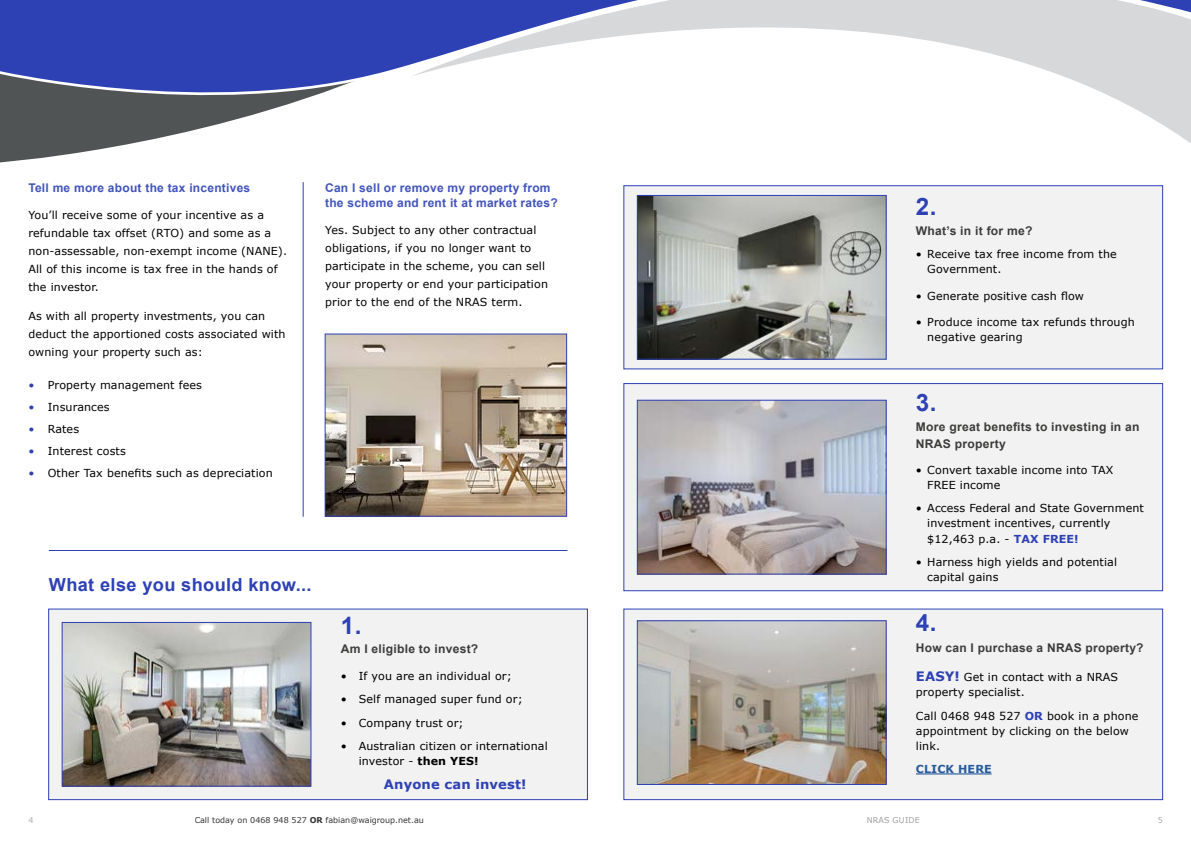
<style>
.page{position:relative;width:1191px;height:842px;background:#fff}
.page>*{position:absolute;margin:0;border:0;box-sizing:border-box;transform-origin:0 0}
.t1{font:700 24px "Arial";color:#2d41b5}
.t2{font:700 18px "Arial";letter-spacing:.02em;color:#2d41b5}
.t3{font:700 13px "Verdana";letter-spacing:.01em;color:#2d41b5}
.t4{font:700 12px/17px "Arial";letter-spacing:.02em;color:#3c3c3b}
.t5{font:700 12px/15px "Arial";letter-spacing:.02em;color:#4254bc}
.t6{font:11px/18px "Verdana";letter-spacing:.01em;color:#000}
.t7{font:700 11px "Verdana";letter-spacing:.01em;color:#275b9b}
.t8{font:8px "Verdana";color:#000}
.t9{font:8px "Verdana";letter-spacing:.02em;color:#878787}
.s1{color:#2d41b5}
.s2{font-weight:700}
.s3{font-weight:700;color:#2d41b5}
.s4{font-weight:700;font-size:13px;color:#2d41b5}
</style>
<div class="page">
<svg style="left:0;top:123px;width:222px;height:40px"></svg>
<svg style="left:0;top:120px;width:1191px;height:3px"></svg>
<svg style="left:0;top:0;width:1191px;height:120px"></svg>
<img style="left:327px;top:335px;width:238px;height:180px">
<div style="left:325px;top:333px;width:242px;height:184px;border:1px solid #2d41b5"></div>
<hr style="left:303px;top:182px;width:1px;height:335px;background:#2d41b5">
<div style="left:48px;top:608px;width:540px;height:192px;background:#f2f2f2;border:1px solid #2d41b5"></div>
<img style="left:64px;top:624px;width:245px;height:161px">
<div style="left:62px;top:622px;width:249px;height:165px;border:1px solid #2d41b5"></div>
<hr style="left:49px;top:550px;width:518px;height:1px;background:#2d41b5">
<div style="left:623px;top:185px;width:540px;height:184px;background:#f2f2f2;border:1px solid #2d41b5"></div>
<div style="left:623px;top:383px;width:540px;height:208px;background:#f2f2f2;border:1px solid #2d41b5"></div>
<div style="left:623px;top:608px;width:540px;height:192px;background:#f2f2f2;border:1px solid #2d41b5"></div>
<hr style="left:916px;top:773px;width:75px;height:1px;background:#275b9b">
<img style="left:639px;top:197px;width:245px;height:161px">
<div style="left:637px;top:195px;width:249px;height:165px;border:1px solid #2d41b5"></div>
<img style="left:639px;top:402px;width:245px;height:171px">
<div style="left:637px;top:400px;width:249px;height:175px;border:1px solid #2d41b5"></div>
<img style="left:639px;top:622px;width:245px;height:161px">
<div style="left:637px;top:620px;width:249px;height:165px;border:1px solid #2d41b5"></div>
<p class="t5" style="left:28px;top:181px;width:223px">Tell me more about the tax incentives</p>
<p class="t6" style="left:28px;top:206px;width:260px">You’ll receive some of your incentive as a refundable tax offset (RTO) and some as a non-assessable, non-exempt income (NANE).<br>All of this income is tax free in the hands of the investor.</p>
<p class="t6" style="left:28px;top:307px;width:259px">As with all property investments, you can deduct the apportioned costs associated with owning your property such as:</p>
<p class="t6" style="left:28px;top:376px;width:175px"><span class="s1">•</span> Property management fees</p>
<p class="t6" style="left:28px;top:398px;width:83px"><span class="s1">•</span> Insurances</p>
<p class="t6" style="left:28px;top:420px;width:52px"><span class="s1">•</span> Rates</p>
<p class="t6" style="left:28px;top:442px;width:99px"><span class="s1">•</span> Interest costs</p>
<p class="t6" style="left:28px;top:464px;width:246px"><span class="s1">•</span> Other Tax benefits such as depreciation</p>
<p class="t5" style="left:325px;top:181px;width:234px">Can I sell or remove my property from the scheme and rent it at market rates?</p>
<p class="t6" style="left:325px;top:221px;width:224px">Yes. Subject to any other contractual obligations, if you no longer want to participate in the scheme, you can sell your property or end your participation prior to the end of the NRAS term.</p>
<h2 class="t2" style="left:49px;top:572px;width:264px">What else you should know...</h2>
<h1 class="t1" style="left:341px;top:609px;width:22px">1.</h1>
<p class="t4" style="left:341px;top:641px;width:139px">Am I eligible to invest?</p>
<p class="t6" style="left:341px;top:667px;width:173px">• If you are an individual or;</p>
<p class="t6" style="left:341px;top:690px;width:183px">• Self managed super fund or;</p>
<p class="t6" style="left:341px;top:714px;width:124px">• Company trust or;</p>
<p class="t6" style="left:359px;top:739px;width:190px;line-height:15px;text-indent:-18px">• Australian citizen or international investor - <span class="s2">then YES!</span></p>
<p class="t3" style="left:384px;top:775px;width:144px">Anyone can invest!</p>
<h1 class="t1" style="left:916px;top:191px;width:22px">2.</h1>
<p class="t4" style="left:916px;top:222px;width:118px">What’s in it for me?</p>
<p class="t6" style="left:927px;top:247px;width:191px;line-height:15px;text-indent:-11px">• Receive tax free income from the<br>Government.</p>
<p class="t6" style="left:916px;top:287px;width:170px">• Generate positive cash flow</p>
<p class="t6" style="left:927px;top:314px;width:209px;line-height:15px;text-indent:-11px">• Produce income tax refunds through negative gearing</p>
<h1 class="t1" style="left:916px;top:386px;width:22px">3.</h1>
<p class="t4" style="left:916px;top:418px;width:225px">More great benefits to investing in an<br>NRAS property</p>
<p class="t6" style="left:927px;top:463px;width:188px;line-height:15px;text-indent:-11px">• Convert taxable income into TAX<br>FREE income</p>
<p class="t6" style="left:927px;top:501px;width:218px;line-height:15px;text-indent:-11px">• Access Federal and State Government investment incentives, currently $12,463 p.a. - <span class="s3">TAX FREE!</span></p>
<p class="t6" style="left:927px;top:555px;width:191px;line-height:15px;text-indent:-11px">• Harness high yields and potential capital gains</p>
<h1 class="t1" style="left:916px;top:607px;width:22px">4.</h1>
<p class="t4" style="left:916px;top:640px;width:229px">How can I purchase a NRAS property?</p>
<p class="t6" style="left:916px;top:670px;width:204px;line-height:15px"><span class="s4">EASY!</span> Get in contact with a NRAS property specialist.</p>
<p class="t6" style="left:916px;top:708px;width:224px;line-height:15px">Call 0468 948 527 <span class="s3">OR</span> book in a phone appointment by clicking on the below link.</p>
<p class="t7" style="left:916px;top:762px;width:77px">CLICK HERE</p>
<p class="t9" style="left:28px;top:815px;width:7px">4</p>
<p class="t8" style="left:194px;top:815px;width:231px">Call today on 0468 948 527 <span class="s2">OR</span> fabian@waigroup.net.au</p>
<p class="t9" style="left:866px;top:815px;width:55px">NRAS GUIDE</p>
<p class="t9" style="left:1157px;top:815px;width:7px">5</p>
</div>
